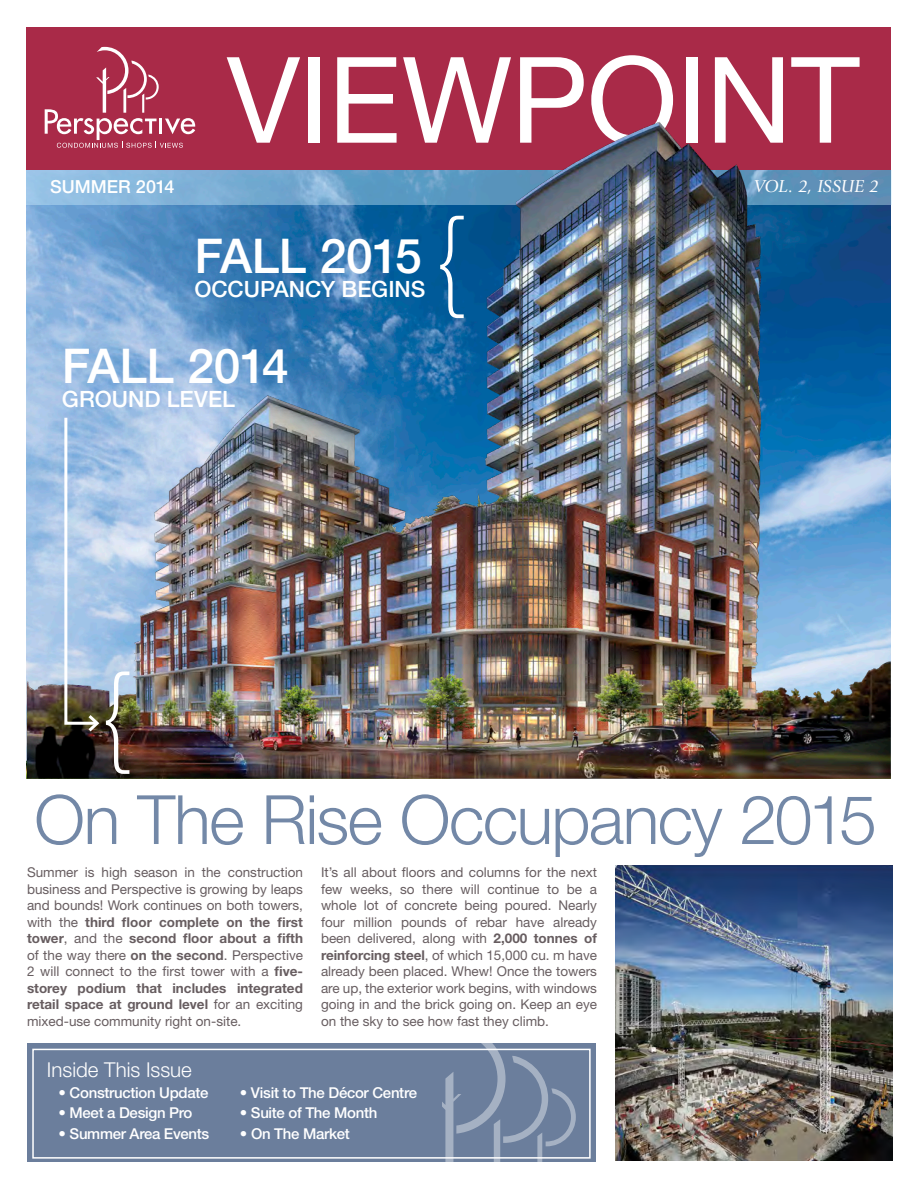
<style>
.page{position:relative;width:918px;height:1188px;background:#fff}
.page>*{position:absolute;margin:0;border:0;box-sizing:border-box;transform-origin:0 0}
.t1{font:119.7px "Helvetica Neue";letter-spacing:-.01em;color:#fff}
.t2{font:100 111.9px "Helvetica Neue";color:#fff}
.t3{font:300 68.1px "Helvetica Neue";letter-spacing:-.025em;color:#7388a7}
.t4{font:500 48px "Helvetica Neue";letter-spacing:-.015em;color:#fff}
.t5{font:500 22.5px "Helvetica Neue";color:#fff}
.t6{font:300 20.55px "Helvetica Neue";color:#fff}
.t7{font:italic 18px "Giovanni";letter-spacing:-.015em;color:#fff}
.t8{font:500 18px "Helvetica Neue";color:#fff}
.t9{font:500 15px "Helvetica Neue";letter-spacing:-.02em;color:#fff}
.t10{font:13.5px/16.5px "Helvetica Neue";color:#675d60;text-align:justify}
.s1{font-weight:700}
</style>
<div class="page">
<div style="left:27px;top:27px;width:864px;height:148px;background:#a92a48"></div>
<img style="left:615px;top:865px;width:277px;height:296px">
<div style="left:27px;top:1043px;width:569px;height:119px;background:#6b7e9c"></div>
<svg style="left:45px;top:47px;width:114px;height:65px"></svg>
<div style="left:32px;top:1049px;width:559px;height:110px;border:2px solid #fff"></div>
<img style="left:27px;top:112px;width:864px;height:667px">
<svg style="left:63px;top:415px;width:39px;height:320px;background:#a3b9d0"></svg>
<svg style="left:443px;top:1043px;width:141px;height:119px"></svg>
<p class="t8" style="left:50px;top:176px;width:126px">SUMMER 2014</p>
<p class="t1" style="left:227px;top:29px;width:634px">VIEWPOINT</p>
<p class="t4" style="left:194px;top:227px;width:229px">FALL 2015</p>
<p class="t5" style="left:194px;top:275px;width:232px">OCCUPANCY BEGINS</p>
<p class="t2" style="left:431px;top:194px;width:39px">{</p>
<p class="t7" style="left:754px;top:176px;width:127px">VOL. 2, ISSUE 2</p>
<p class="t4" style="left:62px;top:337px;width:228px">FALL 2014</p>
<p class="t5" style="left:62px;top:386px;width:175px">GROUND LEVEL</p>
<p class="t2" style="left:97px;top:650px;width:39px">{</p>
<p class="t3" style="left:34px;top:778px;width:844px">On The Rise Occupancy 2015</p>
<p class="t10" style="left:27px;top:864px;width:278px">Summer is high season in the construction business and Perspective is growing by leaps and bounds! Work continues on both towers, with the <span class="s1">third floor complete on the first tower</span>, and the <span class="s1">second floor about a fifth </span>of the way there <span class="s1">on the second</span>. Perspective 2 will connect to the first tower with a <span class="s1">five&shy;storey podium that includes integrated retail space at ground level</span> for an exciting mixed-use community right on-site.</p>
<p class="t10" style="left:321px;top:864px;width:278px">It’s all about floors and columns for the next few weeks, so there will continue to be a whole lot of concrete being poured. Nearly four million pounds of rebar have already been delivered, along with <span class="s1">2,000 tonnes of reinforcing steel</span>, of which 15,000 cu. m have already been placed. Whew! Once the towers are up, the exterior work begins, with windows going in and the brick going on. Keep an eye on the sky to see how fast they climb.</p>
<p class="t6" style="left:47px;top:1057px;width:146px">Inside This Issue</p>
<p class="t9" style="left:59px;top:1083px;width:151px">• Construction Update</p>
<p class="t9" style="left:240px;top:1083px;width:179px">• Visit to The Décor Centre</p>
<p class="t9" style="left:59px;top:1104px;width:135px">• Meet a Design Pro</p>
<p class="t9" style="left:240px;top:1104px;width:139px">• Suite of The Month</p>
<p class="t9" style="left:59px;top:1124px;width:152px">• Summer Area Events</p>
<p class="t9" style="left:240px;top:1124px;width:111px">• On The Market</p>
</div>
